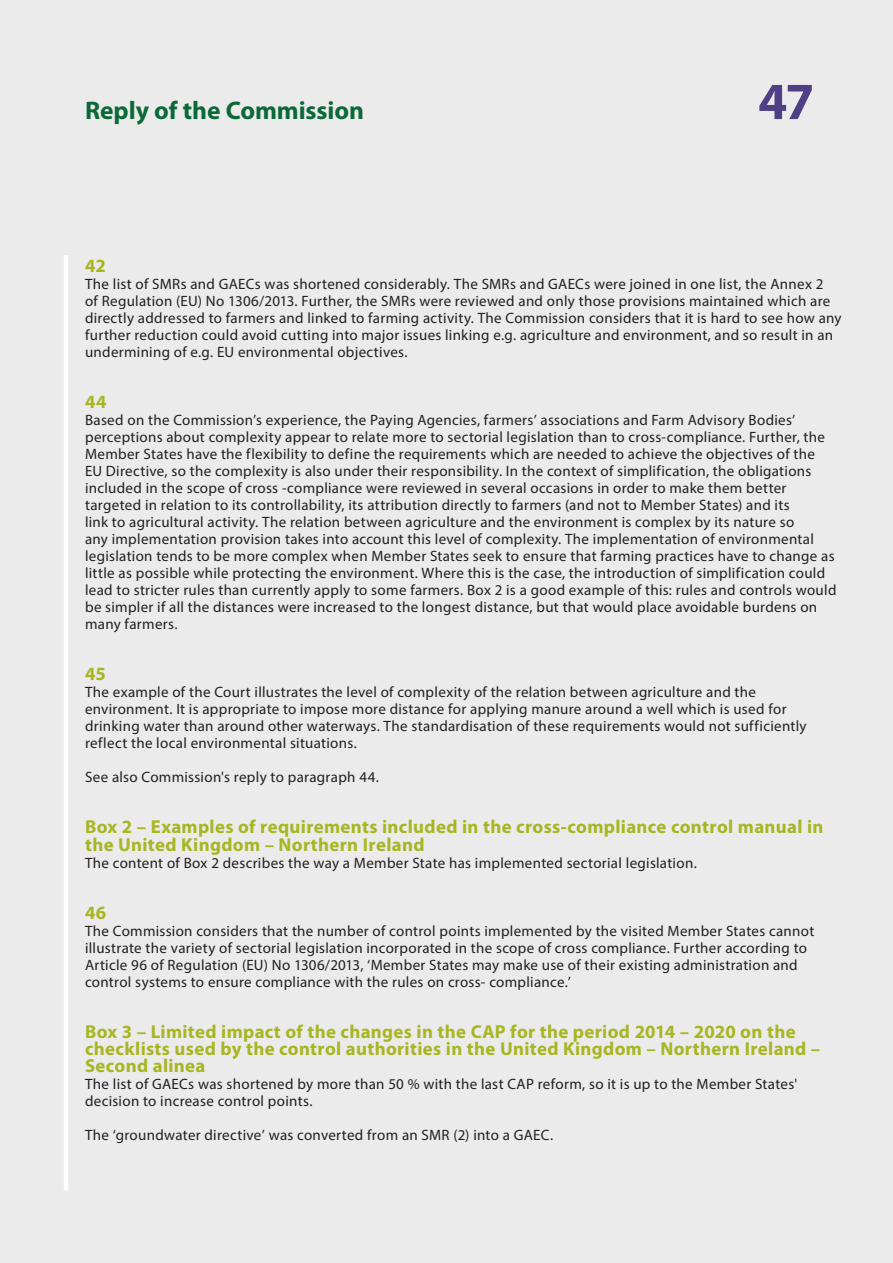
<style>
.page{position:relative;width:893px;height:1263px;background:#ebebeb}
.page>*{position:absolute;margin:0;border:0;box-sizing:border-box;transform-origin:0 0}
.t1{font:700 52.5px "Myriad Pro";color:#4f4085}
.t2{font:700 25.5px "Myriad Pro";letter-spacing:-.005em;color:#0b6938}
.K_03_-_REP_CHIFFRE{font:700 18.75px/17px "Myriad Pro";letter-spacing:.02em;color:#a7b621}
.K_04_-_REP_TEXTE_COU{font:15px/17px "Myriad Pro";letter-spacing:.02em;color:#231f20}
</style>
<div class="page">
<hr style="left:64px;top:255px;width:4px;height:936px;background:#fff">
<h2 class="t2" style="left:85px;top:96px;width:280px">Reply of the Commission</h2>
<h1 class="t1" style="left:758px;top:72px;width:58px">47</h1>
<p class="K_03_-_REP_CHIFFRE" style="left:85px;top:258px;width:22px">42</p>
<p class="K_04_-_REP_TEXTE_COU" style="left:85px;top:275px;width:758px">The list of SMRs and GAECs was shortened considerably. The SMRs and GAECs were joined in one list, the Annex 2<br>of Regulation (EU) No 1306/2013. Further, the SMRs were reviewed and only those provisions maintained which are directly addressed to farmers and linked to farming activity. The Commission considers that it is hard to see how any further reduction could avoid cutting into major issues linking e.g. agriculture and environment, and so result in an undermining of e.g. EU environmental objectives.</p>
<p class="K_03_-_REP_CHIFFRE" style="left:85px;top:394px;width:23px">44</p>
<p class="K_04_-_REP_TEXTE_COU" style="left:85px;top:411px;width:753px">Based on the Commission’s experience, the Paying Agencies, farmers’ associations and Farm Advisory Bodies’ perceptions about complexity appear to relate more to sectorial legislation than to cross-compliance. Further, the Member States have the flexibility to define the requirements which are needed to achieve the objectives of the<br>EU Directive, so the complexity is also under their responsibility. In the context of simplification, the obligations included in the scope of cross -compliance were reviewed in several occasions in order to make them better targeted in relation to its controllability, its attribution directly to farmers (and not to Member States) and its<br>link to agricultural activity. The relation between agriculture and the environment is complex by its nature so<br>any implementation provision takes into account this level of complexity. The implementation of environmental legislation tends to be more complex when Member States seek to ensure that farming practices have to change as little as possible while protecting the environment. Where this is the case, the introduction of simplification could lead to stricter rules than currently apply to some farmers. Box 2 is a good example of this: rules and controls would be simpler if all the distances were increased to the longest distance, but that would place avoidable burdens on many farmers.</p>
<p class="K_03_-_REP_CHIFFRE" style="left:85px;top:666px;width:22px">45</p>
<p class="K_04_-_REP_TEXTE_COU" style="left:85px;top:684px;width:723px">The example of the Court illustrates the level of complexity of the relation between agriculture and the environment. It is appropriate to impose more distance for applying manure around a well which is used for drinking water than around other waterways. The standardisation of these requirements would not sufficiently reflect the local environmental situations.</p>
<p class="K_04_-_REP_TEXTE_COU" style="left:85px;top:769px;width:295px">See also Commission's reply to paragraph 44.</p>
<p class="K_03_-_REP_CHIFFRE" style="left:85px;top:819px;width:740px">Box 2 – Examples of requirements included in the cross-compliance control manual in the United Kingdom – Northern Ireland</p>
<p class="K_04_-_REP_TEXTE_COU" style="left:85px;top:854px;width:613px">The content of Box 2 describes the way a Member State has implemented sectorial legislation.</p>
<p class="K_03_-_REP_CHIFFRE" style="left:85px;top:904px;width:23px">46</p>
<p class="K_04_-_REP_TEXTE_COU" style="left:85px;top:922px;width:731px">The Commission considers that the number of control points implemented by the visited Member States cannot illustrate the variety of sectorial legislation incorporated in the scope of cross compliance. Further according to Article 96 of Regulation (EU) No 1306/2013, ‘Member States may make use of their existing administration and control systems to ensure compliance with the rules on cross- compliance.’</p>
<p class="K_03_-_REP_CHIFFRE" style="left:85px;top:1023px;width:737px">Box 3 – Limited impact of the changes in the CAP for the period 2014 – 2020 on the checklists used by the control authorities in the United Kingdom – Northern Ireland –<br>Second alinea</p>
<p class="K_04_-_REP_TEXTE_COU" style="left:85px;top:1075px;width:714px">The list of GAECs was shortened by more than 50 % with the last CAP reform, so it is up to the Member States' decision to increase control points.</p>
<p class="K_04_-_REP_TEXTE_COU" style="left:85px;top:1126px;width:470px">The ‘groundwater directive’ was converted from an SMR (2) into a GAEC.</p>
</div>
